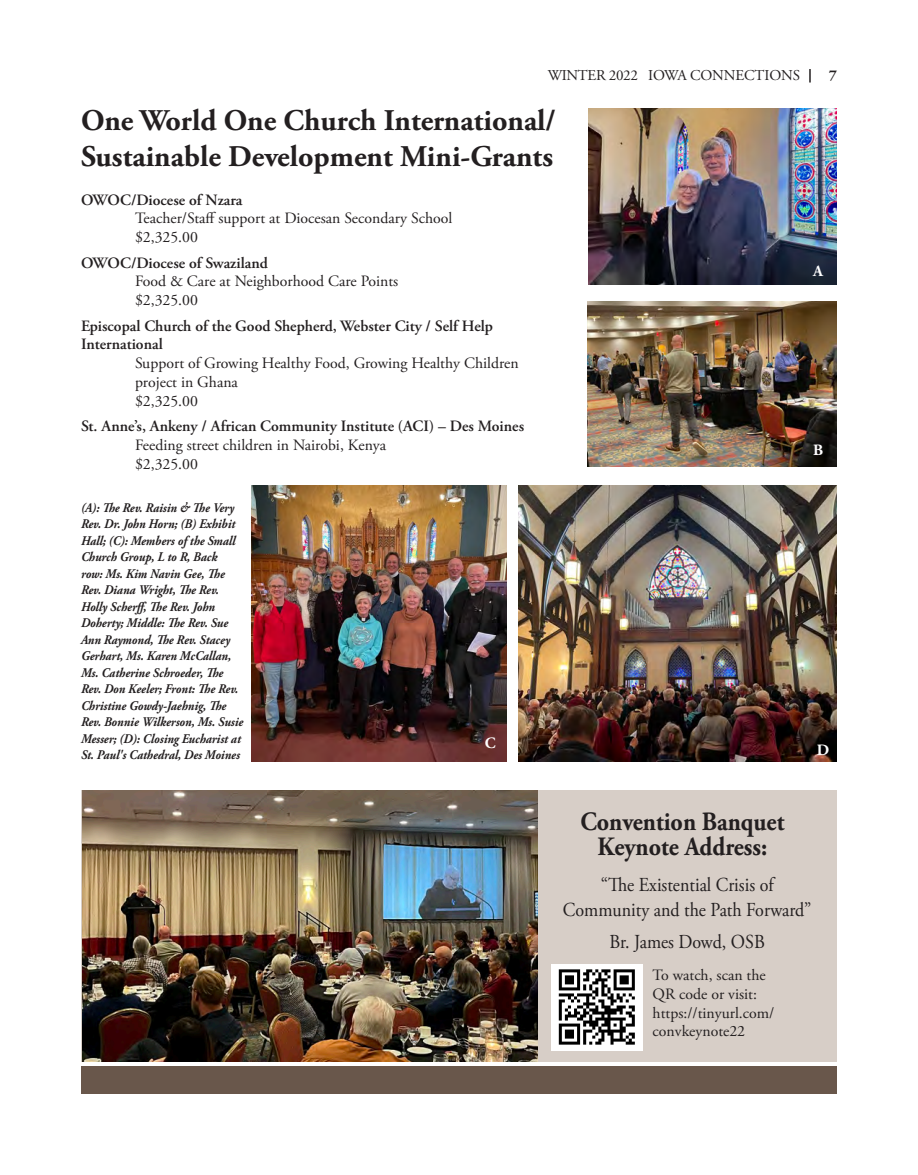
<style>
.page{position:relative;width:918px;height:1175px;background:#fff}
.page>*{position:absolute;margin:0;border:0;box-sizing:border-box;transform-origin:0 0}
.Head_36_bold{font:700 30px/36px "Adobe Garamond Pro";color:#231f20}
.Article_Body_Text{font:700 26.4px/25.5px "Adobe Garamond Pro";color:#231f20;text-align:center;scale:.91 1}
.Article_Body_Text-2{font:19.8px/25.5px "Adobe Garamond Pro";color:#231f20;text-align:center;scale:.91 1}
.Article_Body_Text-3{font:15.75px/18.8px "Adobe Garamond Pro";color:#231f20}
.Article_Body_Text-4{font:600 15.75px/18.8px "Adobe Garamond Pro";color:#231f20}
.Article_Body_Text-5{font:700 15.75px "Adobe Garamond Pro";color:#fff}
.t1{font:15px "Adobe Garamond Pro";letter-spacing:-.005em;color:#231f20}
.t2{font:700 15px "Adobe Garamond Pro";color:#231f20}
.Article_Body_Text-6{font:italic 700 13.2px/16.5px "Adobe Garamond Pro";color:#231f20;scale:.91 1}
.s1{font-weight:600}
.s2{font-weight:400}
</style>
<div class="page">
<svg style="left:809px;top:69px;width:2px;height:13px"></svg>
<div style="left:81px;top:1066px;width:756px;height:28px;background:#69574b"></div>
<div style="left:81px;top:790px;width:756px;height:271px;background:#d7cec7"></div>
<img style="left:252px;top:485px;width:254px;height:276px">
<img style="left:552px;top:964px;width:90px;height:87px">
<img style="left:588px;top:108px;width:249px;height:176px">
<img style="left:83px;top:790px;width:454px;height:271px">
<img style="left:519px;top:485px;width:318px;height:276px">
<img style="left:587px;top:301px;width:249px;height:165px">
<p class="t1" style="left:548px;top:66px;width:254px">WINTER 2022 IOWA CONNECTIONS</p>
<p class="t2" style="left:829px;top:66px;width:9px">7</p>
<p class="Head_36_bold" style="left:81px;top:103px;width:476px">One World One Church International/<br>Sustainable Development Mini-Grants</p>
<p class="Article_Body_Text-3" style="left:135px;top:191px;width:319px;text-indent:-54px"><span class="s1">OWOC/Diocese of Nzara<br></span>Teacher/Staff support at Diocesan Secondary School $2,325.00</p>
<p class="Article_Body_Text-3" style="left:135px;top:254px;width:265px;text-indent:-54px"><span class="s1">OWOC/Diocese of Swaziland<br></span>Food &amp; Care at Neighborhood Care Points $2,325.00</p>
<p class="Article_Body_Text-4" style="left:81px;top:316px;width:414px">Episcopal Church of the Good Shepherd, Webster City / Self Help</p>
<p class="Article_Body_Text-4" style="left:81px;top:335px;width:83px">International</p>
<p class="Article_Body_Text-3" style="left:135px;top:354px;width:385px">Support of Growing Healthy Food, Growing Healthy Children</p>
<p class="Article_Body_Text-3" style="left:135px;top:373px;width:105px">project in Ghana</p>
<p class="Article_Body_Text-3" style="left:135px;top:392px;width:64px">$2,325.00</p>
<p class="Article_Body_Text-4" style="left:135px;top:417px;width:391px;text-indent:-54px">St. Anne’s, Ankeny / African Community Institute (ACI) – Des Moines<br><span class="s2">Feeding street children in Nairobi, Kenya<br>$2,325.00</span></p>
<p class="Article_Body_Text-6" style="left:81px;top:499px;width:180px">(A): The Rev. Raisin &amp; The Very<br>Rev. Dr. John Horn; (B) Exhibit<br>Hall; (C): Members of the Small<br>Church Group, L to R, Back<br>row: Ms. Kim Navin Gee, The<br>Rev. Diana Wright, The Rev.<br>Holly Scherff, The Rev. John<br>Doherty; Middle: The Rev. Sue<br>Ann Raymond, The Rev. Stacey<br>Gerhart, Ms. Karen McCallan,<br>Ms. Catherine Schroeder, The<br>Rev. Don Keeler; Front: The Rev.<br>Christine Gowdy-Jaehnig, The<br>Rev. Bonnie Wilkerson, Ms. Susie<br>Messer; (D): Closing Eucharist at<br>St. Paul's Cathedral, Des Moines</p>
<p class="Article_Body_Text-5" style="left:485px;top:734px;width:12px">C</p>
<p class="Article_Body_Text-5" style="left:813px;top:262px;width:11px">A</p>
<p class="Article_Body_Text-5" style="left:813px;top:441px;width:12px">B</p>
<p class="Article_Body_Text-5" style="left:817px;top:741px;width:14px">D</p>
<p class="Article_Body_Text" style="left:580px;top:809px;width:226px">Convention Banquet<br>Keynote Address:</p>
<p class="Article_Body_Text-2" style="left:563px;top:872px;width:275px">“The Existential Crisis of<br>Community and the Path Forward”</p>
<p class="Article_Body_Text-2" style="left:610px;top:930px;width:172px">Br. James Dowd, OSB</p>
<p class="Article_Body_Text-3" style="left:653px;top:966px;width:123px">To watch, scan the<br>QR code or visit: https://tinyurl.com/ convkeynote22</p>
</div>
